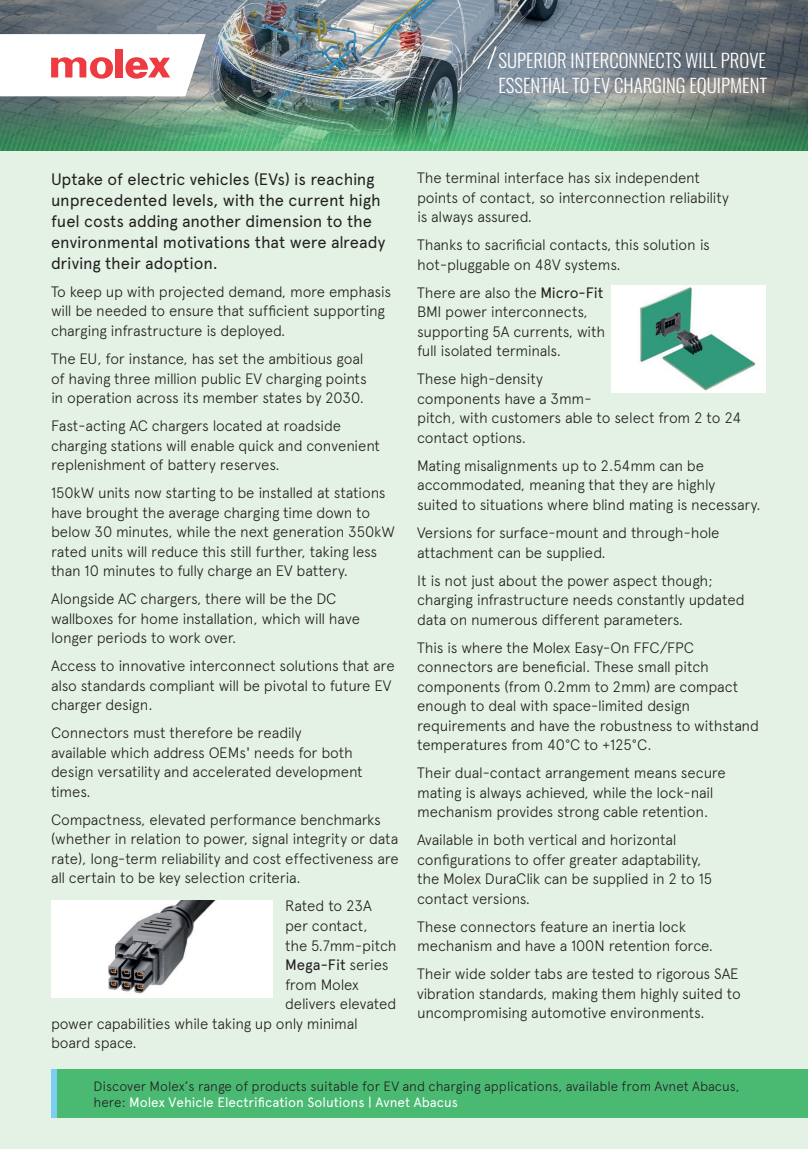
<style>
.page{position:relative;width:808px;height:1149px;background:#fff}
.page>*{position:absolute;margin:0;border:0;box-sizing:border-box;transform-origin:0 0}
.Advertorial_Headings{font:300 18.75px/24.8px "Oswald";color:#fff}
.Sub_Heads_Green{font:16.5px/21px "Apercu Avnet";letter-spacing:-.005em;color:#231f20}
.Body_Copy_Black{font:300 15px/19.5px "Apercu Avnet";letter-spacing:-.015em;color:#231f20}
.Body_Copy_Black-2{font:15px "Apercu Avnet";color:#231f20}
.Body_Apercu_Pro_Ligh{font:300 13.5px/16.2px "Apercu Avnet";color:#231f20}
.s1{font-weight:300}
.s2{font-weight:400}
.s3{font-weight:400;color:#fff}
</style>
<div class="page">
<div style="left:0;top:0;width:808px;height:1148px;background:#e3f2e5"></div>
<div style="left:51px;top:899px;width:221px;height:97px;background:#fff"></div>
<img style="left:57px;top:899px;width:209px;height:95px">
<img style="left:611px;top:285px;width:154px;height:107px">
<div style="left:54px;top:1068px;width:754px;height:49px;background:#4aba73"></div>
<div style="left:51px;top:1069px;width:6px;height:48px;background:#7ccdf2"></div>
<img style="left:0;top:0;width:808px;height:150px">
<svg style="left:0;top:34px;width:206px;height:62px;background:#f7e1e2"></svg>
<svg style="left:487px;top:46px;width:10px;height:23px"></svg>
<p class="Advertorial_Headings" style="left:498px;top:46px;width:270px">SUPERIOR INTERCONNECTS WILL PROVE<br>ESSENTIAL TO EV CHARGING EQUIPMENT</p>
<p class="Sub_Heads_Green" style="left:51px;top:167px;width:336px">Uptake of electric vehicles (EVs) is reaching unprecedented levels, with the current high fuel costs adding another dimension to the environmental motivations that were already driving their adoption.</p>
<p class="Body_Copy_Black" style="left:51px;top:280px;width:342px">To keep up with projected demand, more emphasis will be needed to ensure that sufficient supporting charging infrastructure is deployed.</p>
<p class="Body_Copy_Black" style="left:51px;top:347px;width:317px">The EU, for instance, has set the ambitious goal of having three million public EV charging points in operation across its member states by 2030.</p>
<p class="Body_Copy_Black" style="left:51px;top:414px;width:331px">Fast-acting AC chargers located at roadside charging stations will enable quick and convenient replenishment of battery reserves.</p>
<p class="Body_Copy_Black" style="left:51px;top:481px;width:345px">150kW units now starting to be installed at stations have brought the average charging time down to below 30 minutes, while the next generation 350kW rated units will reduce this still further, taking less than 10 minutes to fully charge an EV battery.</p>
<p class="Body_Copy_Black" style="left:51px;top:587px;width:310px">Alongside AC chargers, there will be the DC wallboxes for home installation, which will have longer periods to work over.</p>
<p class="Body_Copy_Black" style="left:51px;top:654px;width:345px">Access to innovative interconnect solutions that are also standards compliant will be pivotal to future EV charger design.</p>
<p class="Body_Copy_Black" style="left:51px;top:721px;width:313px">Connectors must therefore be readily<br>available which address OEMs' needs for both design versatility and accelerated development times.</p>
<p class="Body_Copy_Black" style="left:51px;top:808px;width:349px">Compactness, elevated performance benchmarks (whether in relation to power, signal integrity or data rate), long-term reliability and cost effectiveness are all certain to be key selection criteria.</p>
<p class="Body_Copy_Black" style="left:285px;top:894px;width:88px">Rated to 23A</p>
<p class="Body_Copy_Black" style="left:285px;top:914px;width:84px">per contact,</p>
<p class="Body_Copy_Black" style="left:285px;top:933px;width:113px">the 5.7mm-pitch</p>
<p class="Body_Copy_Black-2" style="left:285px;top:953px;width:105px">Mega-Fit <span class="s1">series</span></p>
<p class="Body_Copy_Black" style="left:285px;top:972px;width:75px">from Molex</p>
<p class="Body_Copy_Black" style="left:285px;top:992px;width:113px">delivers elevated</p>
<p class="Body_Copy_Black" style="left:51px;top:1011px;width:308px">power capabilities while taking up only minimal</p>
<p class="Body_Copy_Black" style="left:51px;top:1031px;width:87px">board space.</p>
<p class="Body_Copy_Black" style="left:417px;top:167px;width:313px">The terminal interface has six independent points of contact, so interconnection reliability is always assured.</p>
<p class="Body_Copy_Black" style="left:417px;top:234px;width:294px">Thanks to sacrificial contacts, this solution is hot-pluggable on 48V systems.</p>
<p class="Body_Copy_Black" style="left:417px;top:281px;width:190px">There are also the <span class="s2">Micro-Fit<br></span>BMI power interconnects, supporting 5A currents, with full isolated terminals.</p>
<p class="Body_Copy_Black" style="left:417px;top:368px;width:325px">These high-density<br>components have a 3mm-<br>pitch, with customers able to select from 2 to 24 contact options.</p>
<p class="Body_Copy_Black" style="left:417px;top:454px;width:345px">Mating misalignments up to 2.54mm can be accommodated, meaning that they are highly<br>suited to situations where blind mating is necessary.</p>
<p class="Body_Copy_Black" style="left:417px;top:521px;width:304px">Versions for surface-mount and through-hole attachment can be supplied.</p>
<p class="Body_Copy_Black" style="left:417px;top:569px;width:329px">It is not just about the power aspect though; charging infrastructure needs constantly updated data on numerous different parameters.</p>
<p class="Body_Copy_Black" style="left:417px;top:636px;width:343px">This is where the Molex Easy-On FFC/FPC connectors are beneficial. These small pitch components (from 0.2mm to 2mm) are compact enough to deal with space-limited design requirements and have the robustness to withstand temperatures from 40°C to +125°C.</p>
<p class="Body_Copy_Black" style="left:417px;top:761px;width:310px">Their dual-contact arrangement means secure mating is always achieved, while the lock-nail mechanism provides strong cable retention.</p>
<p class="Body_Copy_Black" style="left:417px;top:828px;width:297px">Available in both vertical and horizontal configurations to offer greater adaptability, the Molex DuraClik can be supplied in 2 to 15 contact versions.</p>
<p class="Body_Copy_Black" style="left:417px;top:915px;width:297px">These connectors feature an inertia lock mechanism and have a 100N retention force.</p>
<p class="Body_Copy_Black" style="left:417px;top:962px;width:325px">Their wide solder tabs are tested to rigorous SAE vibration standards, making them highly suited to uncompromising automotive environments.</p>
<p class="Body_Apercu_Pro_Ligh" style="left:93px;top:1076px;width:648px">Discover Molex’s range of products suitable for EV and charging applications, available from Avnet Abacus, here: <span class="s3">Molex Vehicle Electrification Solutions | Avnet Abacus</span></p>
</div>
